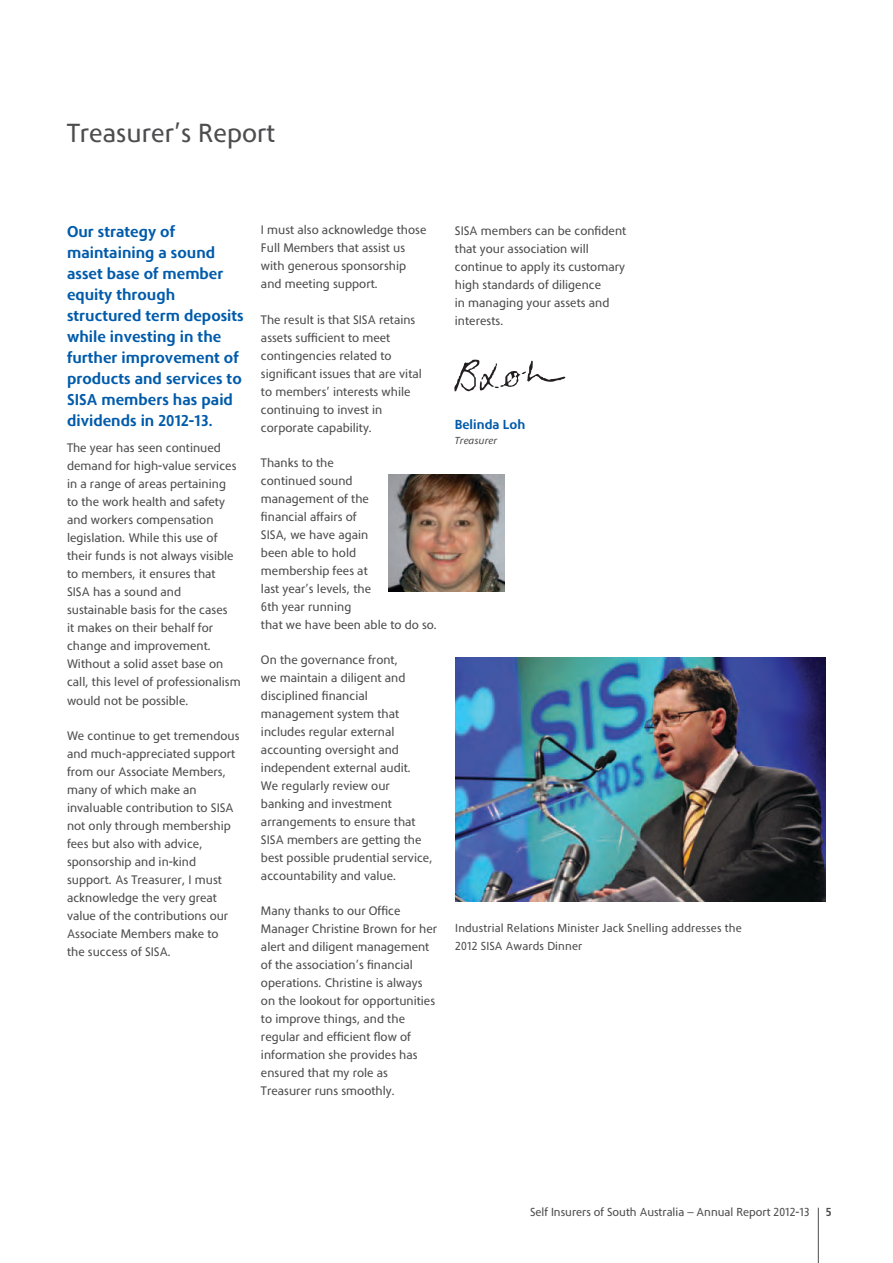
<style>
.page{position:relative;width:893px;height:1263px;background:#fff}
.page>*{position:absolute;margin:0;border:0;box-sizing:border-box;transform-origin:0 0}
.t1{font:27px "Phoenica STD";color:#4d4d4f}
.t2{font:700 16.2px/21px "Phoenica STD";color:#005bab}
.t3{font:700 13.5px "Phoenica STD";color:#005bab}
.t4{font:12.75px/18px "Phoenica STD";color:#4d4d4f}
.t5{font:12px/18px "Phoenica STD";letter-spacing:.01em;color:#4d4d4f}
.t6{font:700 12px "Phoenica STD";color:#4d4d4f}
.t7{font:italic 10.5px "Phoenica STD";color:#4d4d4f}
</style>
<div class="page">
<hr style="left:818px;top:1208px;width:1px;height:55px;background:#4d4d4f">
<img style="left:455px;top:657px;width:370px;height:244px">
<svg style="left:454px;top:359px;width:111px;height:32px"></svg>
<img style="left:388px;top:474px;width:117px;height:117px">
<h1 class="t1" style="left:67px;top:119px;width:210px">Treasurer’s Report</h1>
<p class="t2" style="left:67px;top:221px;width:178px">Our strategy of maintaining a sound asset base of member equity through structured term deposits while investing in the further improvement of products and services to<br>SISA members has paid dividends in 2012-13.</p>
<p class="t4" style="left:67px;top:439px;width:175px">The year has seen continued demand for high-value services in a range of areas pertaining<br>to the work health and safety and workers compensation legislation. While this use of their funds is not always visible to members, it ensures that<br>SISA has a sound and sustainable basis for the cases<br>it makes on their behalf for change and improvement.<br>Without a solid asset base on call, this level of professionalism would not be possible.</p>
<p class="t4" style="left:67px;top:727px;width:174px">We continue to get tremendous and much-appreciated support from our Associate Members, many of which make an invaluable contribution to SISA not only through membership fees but also with advice, sponsorship and in-kind support. As Treasurer, I must acknowledge the very great value of the contributions our<br>Associate Members make to<br>the success of SISA.</p>
<p class="t4" style="left:261px;top:222px;width:167px">I must also acknowledge those<br>Full Members that assist us with generous sponsorship and meeting support.</p>
<p class="t4" style="left:261px;top:311px;width:162px">The result is that SISA retains assets sufficient to meet contingencies related to significant issues that are vital to members’ interests while continuing to invest in corporate capability.</p>
<p class="t4" style="left:261px;top:454px;width:178px">Thanks to the<br>continued sound<br>management of the<br>financial affairs of<br>SISA, we have again<br>been able to hold<br>membership fees at<br>last year’s levels, the<br>6th year running<br>that we have been able to do so.</p>
<p class="t4" style="left:261px;top:651px;width:173px">On the governance front,<br>we maintain a diligent and disciplined financial management system that includes regular external accounting oversight and independent external audit.<br>We regularly review our banking and investment arrangements to ensure that<br>SISA members are getting the best possible prudential service, accountability and value.</p>
<p class="t4" style="left:261px;top:902px;width:178px">Many thanks to our Office<br>Manager Christine Brown for her alert and diligent management of the association’s financial operations. Christine is always on the lookout for opportunities to improve things, and the regular and efficient flow of information she provides has ensured that my role as<br>Treasurer runs smoothly.</p>
<p class="t4" style="left:455px;top:222px;width:173px">SISA members can be confident that your association will continue to apply its customary high standards of diligence<br>in managing your assets and interests.</p>
<p class="t3" style="left:455px;top:418px;width:72px">Belinda Loh</p>
<p class="t7" style="left:455px;top:435px;width:44px">Treasurer</p>
<p class="t5" style="left:455px;top:920px;width:288px">Industrial Relations Minister Jack Snelling addresses the<br>2012 SISA Awards Dinner</p>
<p class="t5" style="left:530px;top:1204px;width:281px">Self Insurers of South Australia – Annual Report 2012-13</p>
<p class="t6" style="left:826px;top:1206px;width:7px">5</p>
</div>
